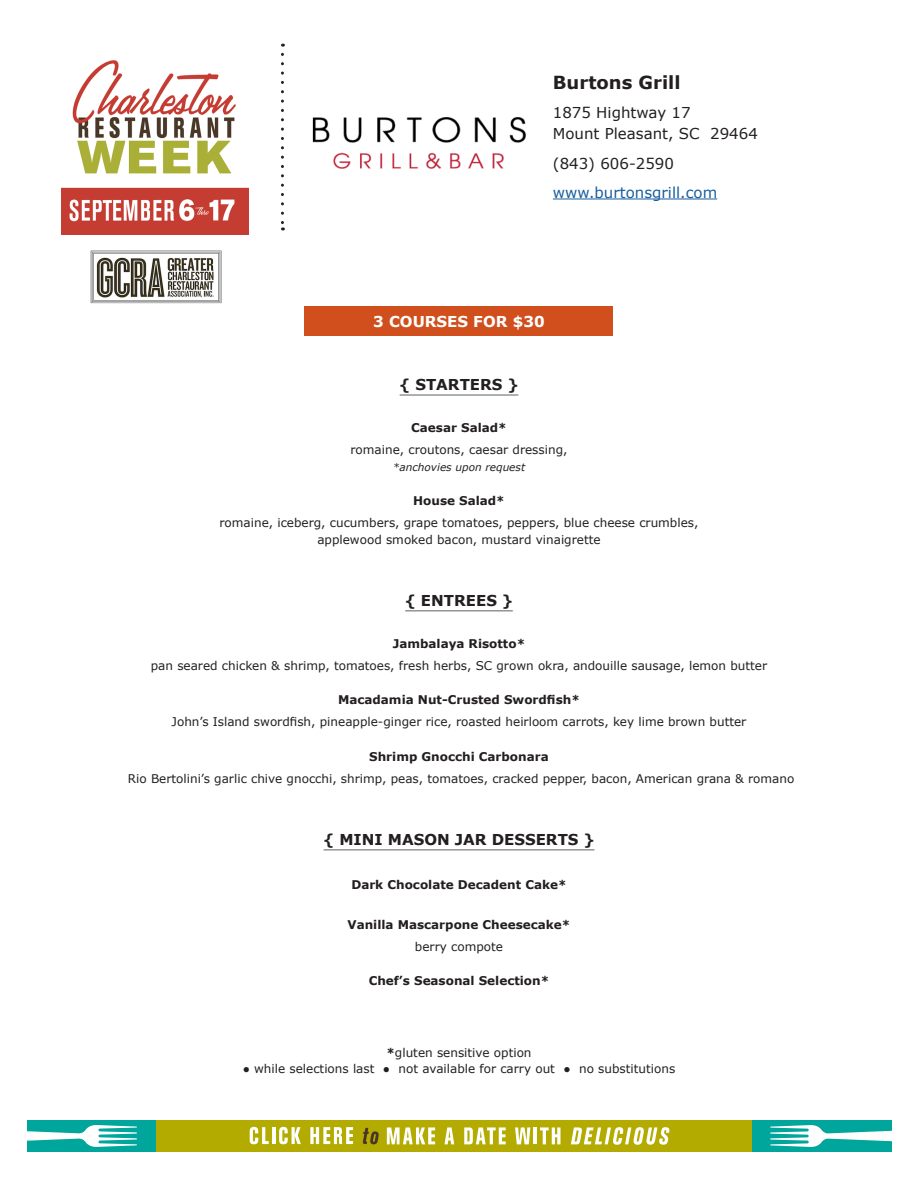
<style>
.page{position:relative;width:918px;height:1188px;background:#fff}
.page>*{position:absolute;margin:0;border:0;box-sizing:border-box;transform-origin:0 0}
.restaurant_name{font:700 18px "Verdana";color:#231f20}
.category{font:700 15px "Verdana";color:#231f20}
.Address{font:15px "Verdana";color:#231f20}
.phone_url{font:15px "Verdana";color:#175d9e}
.description{font:700 15px "Verdana";color:#fff}
.phone_url-2{font:15px "Verdana";color:#231f20}
.description-2{font:12px/16.5px "Verdana";color:#231f20;text-align:center}
.menu_item{font:700 12px "Verdana";color:#231f20}
.description-3{font:italic 10.5px "Verdana";color:#231f20}
.s1{font-weight:700}
</style>
<div class="page">
<hr style="left:553px;top:199px;width:164px;height:1px;background:#175d9e">
<img style="left:312px;top:117px;width:214px;height:52px">
<svg style="left:281px;top:54px;width:3px;height:176px"></svg>
<hr style="left:400px;top:394px;width:118px;height:2px;background:#939598">
<hr style="left:405px;top:610px;width:108px;height:2px;background:#939598">
<hr style="left:324px;top:849px;width:270px;height:2px;background:#939598">
<div style="left:305px;top:307px;width:308px;height:29px;background:#d14f1c"></div>
<div style="left:27px;top:1121px;width:865px;height:31px;background:#00a69c"></div>
<svg style="left:27px;top:1125px;width:110px;height:22px"></svg>
<svg style="left:770px;top:1125px;width:122px;height:22px"></svg>
<div style="left:156px;top:1120px;width:595px;height:32px;background:#b3ab00"></div>
<svg style="left:387px;top:1127px;width:48px;height:17px"></svg>
<svg style="left:445px;top:1127px;width:9px;height:17px"></svg>
<svg style="left:464px;top:1127px;width:42px;height:17px"></svg>
<svg style="left:515px;top:1127px;width:15px;height:17px"></svg>
<hr style="left:534px;top:1127px;width:3px;height:17px;background:#fff">
<svg style="left:540px;top:1127px;width:20px;height:17px"></svg>
<svg style="left:571px;top:1127px;width:98px;height:18px"></svg>
<svg style="left:250px;top:1127px;width:19px;height:17px"></svg>
<hr style="left:272px;top:1127px;width:3px;height:17px;background:#fff">
<svg style="left:279px;top:1127px;width:22px;height:17px"></svg>
<svg style="left:310px;top:1127px;width:43px;height:17px"></svg>
<svg style="left:363px;top:1128px;width:16px;height:16px"></svg>
<img style="left:90px;top:250px;width:132px;height:54px">
<img style="left:62px;top:60px;width:187px;height:175px">
<p class="restaurant_name" style="left:553px;top:71px;width:129px">Burtons Grill</p>
<p class="Address" style="left:553px;top:103px;width:139px">1875 Hightway 17</p>
<p class="Address" style="left:553px;top:124px;width:207px">Mount Pleasant, SC 29464</p>
<p class="phone_url-2" style="left:553px;top:154px;width:123px">(843) 606-2590</p>
<p class="phone_url" style="left:553px;top:183px;width:166px">www.burtonsgrill.com</p>
<p class="description" style="left:373px;top:312px;width:173px">3 COURSES FOR $30</p>
<p class="category" style="left:400px;top:375px;width:120px">{ STARTERS }</p>
<p class="menu_item" style="left:411px;top:420px;width:97px">Caesar Salad*</p>
<p class="description-2" style="left:351px;top:442px;width:219px">romaine, croutons, caesar dressing,</p>
<p class="description-3" style="left:393px;top:460px;width:134px">*anchovies upon request</p>
<p class="menu_item" style="left:413px;top:493px;width:93px">House Salad*</p>
<p class="description-2" style="left:219px;top:515px;width:481px">romaine, iceberg, cucumbers, grape tomatoes, peppers, blue cheese crumbles, applewood smoked bacon, mustard vinaigrette</p>
<p class="category" style="left:405px;top:590px;width:109px">{ ENTREES }</p>
<p class="menu_item" style="left:393px;top:636px;width:134px">Jambalaya Risotto*</p>
<p class="description-2" style="left:151px;top:658px;width:618px">pan seared chicken &amp; shrimp, tomatoes, fresh herbs, SC grown okra, andouille sausage, lemon butter</p>
<p class="menu_item" style="left:338px;top:692px;width:243px">Macadamia Nut-Crusted Swordfish*</p>
<p class="description-2" style="left:172px;top:714px;width:576px">John’s Island swordfish, pineapple-ginger rice, roasted heirloom carrots, key lime brown butter</p>
<p class="menu_item" style="left:369px;top:749px;width:181px">Shrimp Gnocchi Carbonara</p>
<p class="description-2" style="left:128px;top:770px;width:668px">Rio Bertolini’s garlic chive gnocchi, shrimp, peas, tomatoes, cracked pepper, bacon, American grana &amp; romano</p>
<p class="category" style="left:324px;top:830px;width:272px">{ MINI MASON JAR DESSERTS }</p>
<p class="menu_item" style="left:351px;top:877px;width:217px">Dark Chocolate Decadent Cake*</p>
<p class="menu_item" style="left:348px;top:917px;width:224px">Vanilla Mascarpone Cheesecake*</p>
<p class="description-2" style="left:415px;top:939px;width:90px">berry compote</p>
<p class="menu_item" style="left:369px;top:973px;width:182px">Chef’s Seasonal Selection*</p>
<p class="description-2" style="left:386px;top:1044px;width:147px"><span class="s1">*</span>gluten sensitive option</p>
<p class="description-2" style="left:243px;top:1061px;width:434px">● while selections last ● not available for carry out ● no substitutions</p>
</div>
